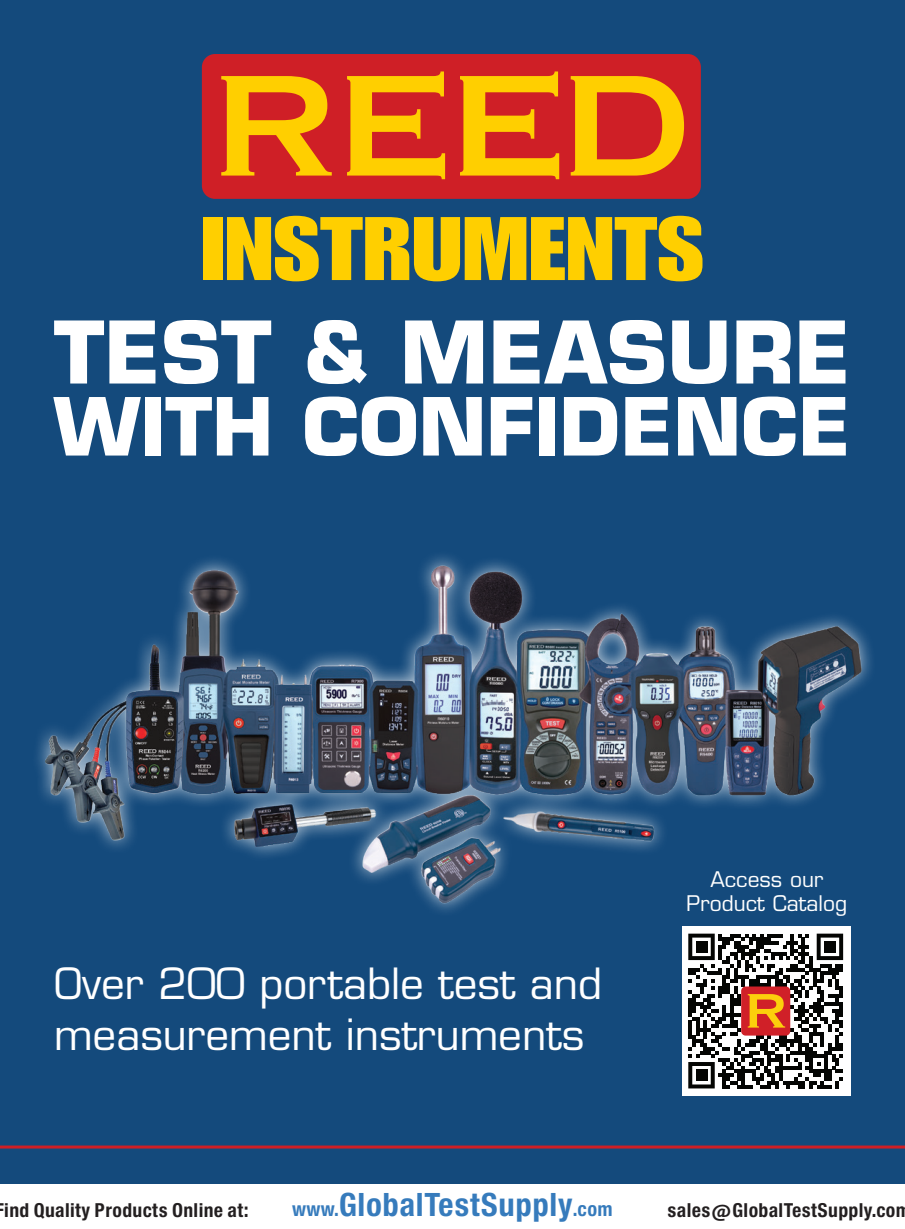
<style>
.page{position:relative;width:905px;height:1229px;background:#fff}
.page>*{position:absolute;margin:0;border:0;box-sizing:border-box;transform-origin:0 0}
.t1{font:700 84px "Eurostile LT Std";color:#fff}
.t2{font:700 78px "Eurostile LT Std";color:#fff}
.t3{font:42px/50.4px "Eurostile LT Std";color:#fff}
.t4{font:30.6px "Europa Gro Nr 2 SBOP Bol Con";letter-spacing:.02em;color:#367bbc}
.t5{font:21px/24px "Eurostile LT Std";color:#fff;text-align:center}
.t6{font:18.3px "Europa Gro Nr 2 SBOP Bol Con";letter-spacing:.02em;color:#231f20}
.s1{font-size:18.9px}
</style>
<div class="page">
<div style="left:0;top:0;width:904px;height:1228px;background:#144a7c"></div>
<img style="left:37px;top:556px;width:834px;height:356px">
<div style="left:202px;top:54px;width:499px;height:145px;background:#cf1f26;border-radius:13px"></div>
<svg style="left:221px;top:76px;width:111px;height:100px"></svg>
<svg style="left:347px;top:71px;width:98px;height:108px"></svg>
<svg style="left:460px;top:71px;width:99px;height:108px"></svg>
<svg style="left:570px;top:76px;width:114px;height:100px"></svg>
<div style="left:203px;top:217px;width:20px;height:63px;background:#ffcf00"></div>
<svg style="left:227px;top:216px;width:475px;height:65px"></svg>
<div style="left:682px;top:926px;width:168px;height:170px;background:#fff"></div>
<svg style="left:688px;top:933px;width:155px;height:155px"></svg>
<hr style="left:0;top:1145px;width:904px;height:3px;background:#d01e25">
<div style="left:0;top:1184px;width:904px;height:44px;background:#fff"></div>
<h1 class="t1" style="left:54px;top:301px;width:798px">TEST &amp; MEASURE</h1>
<h2 class="t2" style="left:54px;top:378px;width:798px">WITH CONFIDENCE</h2>
<h3 class="t3" style="left:54px;top:958px;width:550px">Over 200 portable test and measurement instruments</h3>
<p class="t5" style="left:686px;top:867px;width:162px">Access our<br>Product Catalog</p>
<p class="t6" style="left:4px;top:1198px;width:245px">ind Quality Products Online at:</p>
<h3 class="t4" style="left:292px;top:1186px;width:322px"><span class="s1">www.</span>GlobalTestSupply<span class="s1">.com</span></h3>
<p class="t6" style="left:667px;top:1198px;width:244px">sales@GlobalTestSupply.com</p>
</div>
